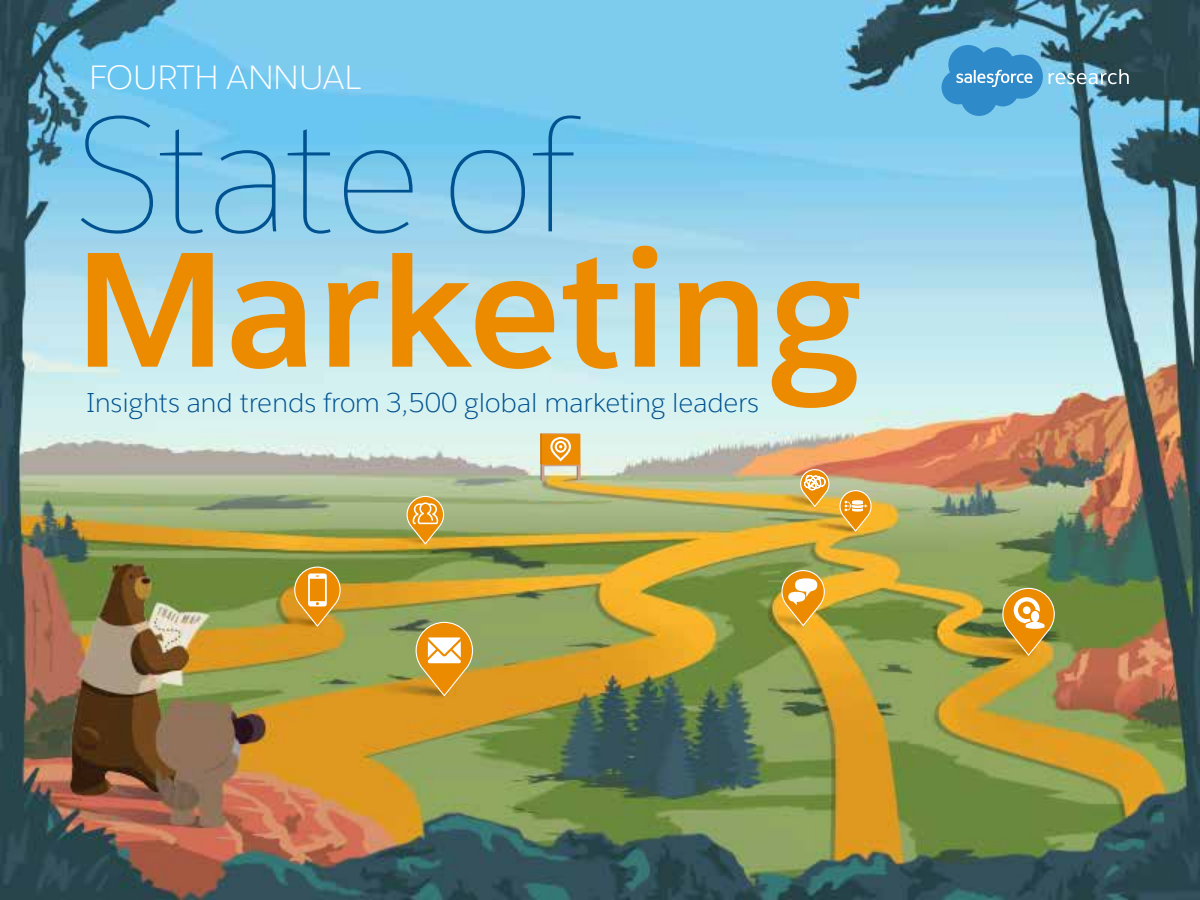
<style>
.page{position:relative;width:1200px;height:900px;background:#fff}
.page>*{position:absolute;margin:0;border:0;box-sizing:border-box;transform-origin:0 0}
.t1{font:700 160.5px "Salesforce Sans";color:#ed8b00}
.t2{font:100 160.5px "Salesforce Sans";letter-spacing:-.02em;color:#005290}
.t3{font:300 33.3px "Salesforce Sans";color:#fff}
.t4{font:300 27px "Salesforce Sans";color:#005290}
</style>
<div class="page">
<img style="left:0;top:0;width:1200px;height:900px">
<svg style="left:540px;top:433px;width:41px;height:48px"></svg>
<svg style="left:800px;top:466px;width:30px;height:41px"></svg>
<svg style="left:839px;top:490px;width:33px;height:42px"></svg>
<svg style="left:781px;top:570px;width:44px;height:56px"></svg>
<svg style="left:1002px;top:588px;width:53px;height:68px"></svg>
<svg style="left:406px;top:496px;width:38px;height:49px"></svg>
<svg style="left:294px;top:567px;width:47px;height:60px"></svg>
<svg style="left:415px;top:622px;width:58px;height:74px"></svg>
<svg style="left:942px;top:45px;width:187px;height:71px"></svg>
<p class="t3" style="left:89px;top:57px;width:273px">FOURTH ANNUAL</p>
<h1 class="t2" style="left:75px;top:77px;width:503px">State of</h1>
<h1 class="t1" style="left:75px;top:207px;width:789px">Marketing</h1>
<p class="t4" style="left:86px;top:386px;width:675px">Insights and trends from 3,500 global marketing leaders</p>
</div>
